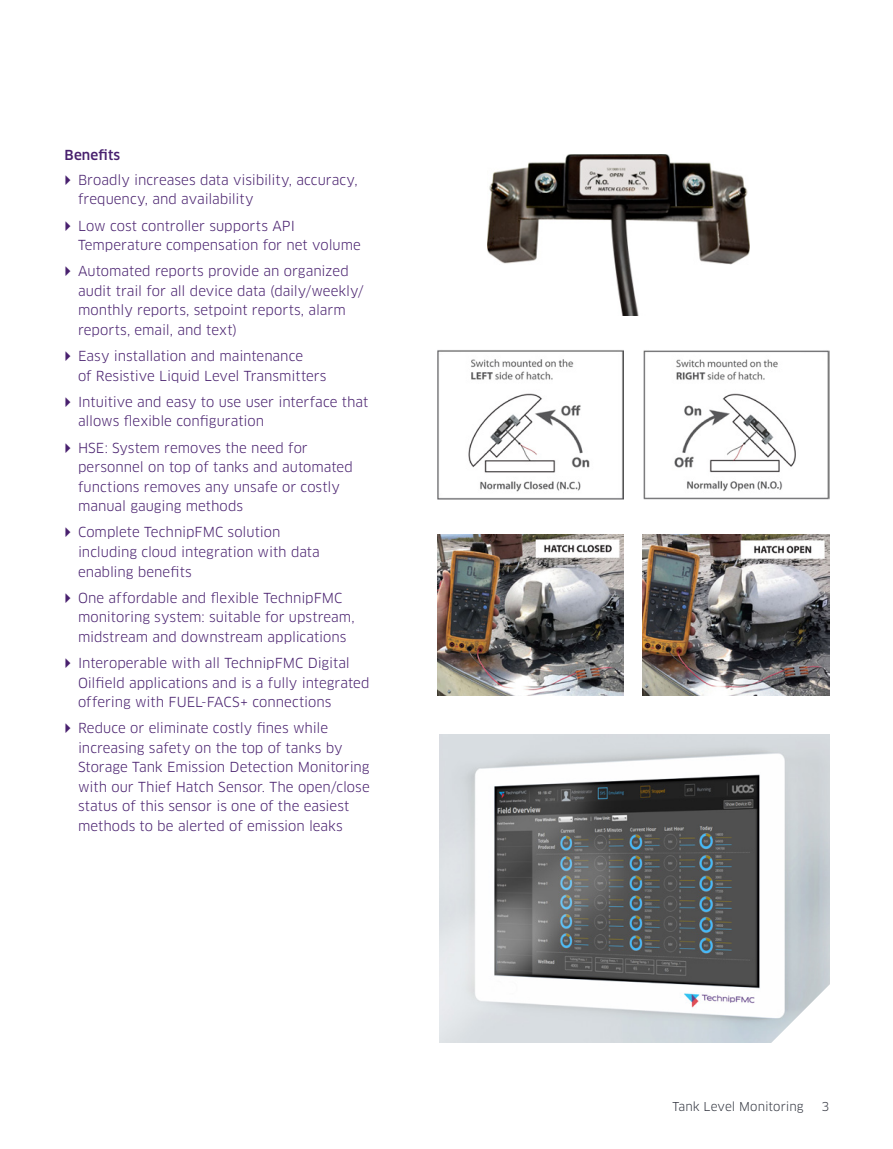
<style>
.page{position:relative;width:893px;height:1149px;background:#fff}
.page>*{position:absolute;margin:0;border:0;box-sizing:border-box;transform-origin:0 0}
.t1{font:13.5px/19.5px "Clan OT";color:#48206e}
.t2{font:500 13.5px "Clan OT";letter-spacing:.01em;color:#48206e}
.t3{font:12px "Clan OT";color:#343741}
</style>
<div class="page">
<img style="left:439px;top:734px;width:391px;height:307px">
<svg style="left:768px;top:979px;width:62px;height:64px"></svg>
<img style="left:643px;top:534px;width:186px;height:161px">
<img style="left:437px;top:534px;width:187px;height:161px">
<img style="left:437px;top:350px;width:186px;height:149px">
<img style="left:644px;top:350px;width:185px;height:149px">
<img style="left:487px;top:155px;width:262px;height:160px">
<p class="t2" style="left:65px;top:147px;width:57px">Benefits</p>
<p class="t1" style="left:78px;top:170px;width:281px">Broadly increases data visibility, accuracy, frequency, and availability</p>
<p class="t1" style="left:78px;top:216px;width:284px">Low cost controller supports API<br>Temperature compensation for net volume</p>
<p class="t1" style="left:78px;top:261px;width:287px">Automated reports provide an organized audit trail for all device data (daily/weekly/ monthly reports, setpoint reports, alarm reports, email, and text)</p>
<p class="t1" style="left:78px;top:346px;width:250px">Easy installation and maintenance<br>of Resistive Liquid Level Transmitters</p>
<p class="t1" style="left:78px;top:392px;width:292px">Intuitive and easy to use user interface that allows flexible configuration</p>
<p class="t1" style="left:78px;top:438px;width:276px">HSE: System removes the need for personnel on top of tanks and automated functions removes any unsafe or costly manual gauging methods</p>
<p class="t1" style="left:78px;top:522px;width:243px">Complete TechnipFMC solution including cloud integration with data enabling benefits</p>
<p class="t1" style="left:78px;top:588px;width:278px">One affordable and flexible TechnipFMC monitoring system: suitable for upstream, midstream and downstream applications</p>
<p class="t1" style="left:78px;top:653px;width:293px">Interoperable with all TechnipFMC Digital<br>Oilfield applications and is a fully integrated offering with FUEL-FACS+ connections</p>
<p class="t1" style="left:78px;top:718px;width:293px">Reduce or eliminate costly fines while increasing safety on the top of tanks by Storage Tank Emission Detection Monitoring with our Thief Hatch Sensor. The open/close status of this sensor is one of the easiest methods to be alerted of emission leaks</p>
<p class="t3" style="left:673px;top:1098px;width:133px">Tank Level Monitoring</p>
<p class="t3" style="left:821px;top:1098px;width:9px">3</p>
</div>
